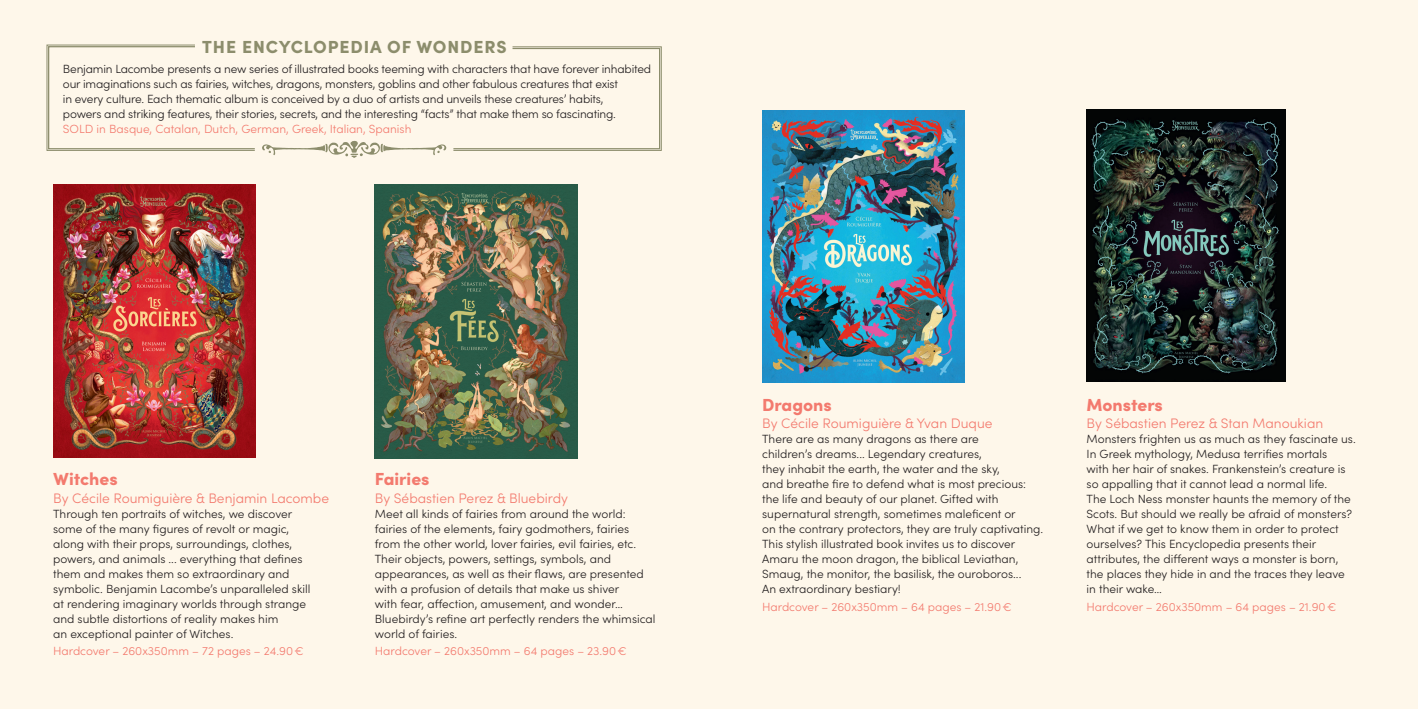
<style>
.page{position:relative;width:1418px;height:709px;background:#fff}
.page>*{position:absolute;margin:0;border:0;box-sizing:border-box;transform-origin:0 0}
.t1{font:900 17.5px "Sofia Pro";color:#f37a6e}
.t2{font:900 17.5px "Sofia Pro";letter-spacing:.05em;color:#8c8d6c}
.t3{font:300 13.75px "Sofia Pro";color:#f37a6e}
.t4{font:300 11.88px/15px "Sofia Pro";color:#231f20}
.t5{font:300 11.88px "Sofia Pro";color:#f37a6e}
</style>
<div class="page">
<div style="left:0;top:0;width:1417px;height:709px;background:#fef7ea"></div>
<svg style="left:262px;top:141px;width:184px;height:17px"></svg>
<svg style="left:453px;top:46px;width:208px;height:105px"></svg>
<svg style="left:47px;top:45px;width:208px;height:106px"></svg>
<img style="left:53px;top:185px;width:203px;height:272px">
<img style="left:762px;top:110px;width:202px;height:272px">
<img style="left:375px;top:184px;width:202px;height:274px">
<img style="left:1086px;top:110px;width:198px;height:272px">
<p class="t2" style="left:202px;top:33px;width:306px">THE ENCYCLOPEDIA OF WONDERS</p>
<p class="t4" style="left:63px;top:61px;width:590px">Benjamin Lacombe presents a new series of illustrated books teeming with characters that have forever inhabited our imaginations such as fairies, witches, dragons, monsters, goblins and other fabulous creatures that exist</p>
<p class="t4" style="left:63px;top:91px;width:542px">in every culture. Each thematic album is conceived by a duo of artists and unveils these creatures’ habits,</p>
<p class="t4" style="left:63px;top:106px;width:554px">powers and striking features, their stories, secrets, and the interesting “facts” that make them so fascinating.</p>
<p class="t5" style="left:63px;top:120px;width:350px">SOLD in Basque, Catalan, Dutch, German, Greek, Italian, Spanish</p>
<p class="t1" style="left:53px;top:465px;width:66px">Witches</p>
<p class="t3" style="left:53px;top:487px;width:277px">By Cécile Roumiguière &amp; Benjamin Lacombe</p>
<p class="t4" style="left:53px;top:505px;width:240px">Through ten portraits of witches, we discover</p>
<p class="t4" style="left:53px;top:520px;width:238px">some of the many figures of revolt or magic,</p>
<p class="t4" style="left:53px;top:535px;width:251px">along with their props, surroundings, clothes, powers, and animals ... everything that defines</p>
<p class="t4" style="left:53px;top:565px;width:238px">them and makes them so extraordinary and</p>
<p class="t4" style="left:53px;top:580px;width:259px">symbolic. Benjamin Lacombe’s unparalleled skill</p>
<p class="t4" style="left:53px;top:595px;width:254px">at rendering imaginary worlds through strange</p>
<p class="t4" style="left:53px;top:610px;width:227px">and subtle distortions of reality makes him</p>
<p class="t4" style="left:53px;top:625px;width:182px">an exceptional painter of Witches.</p>
<p class="t5" style="left:53px;top:642px;width:252px">Hardcover – 260x350mm – 72 pages – 24.90€</p>
<p class="t1" style="left:375px;top:465px;width:56px">Fairies</p>
<p class="t3" style="left:375px;top:487px;width:195px">By Sébastien Perez &amp; Bluebirdy</p>
<p class="t4" style="left:375px;top:505px;width:252px">Meet all kinds of fairies from around the world:</p>
<p class="t4" style="left:375px;top:520px;width:256px">fairies of the elements, fairy godmothers, fairies</p>
<p class="t4" style="left:375px;top:535px;width:263px">from the other world, lover fairies, evil fairies, etc.<br>Their objects, powers, settings, symbols, and</p>
<p class="t4" style="left:375px;top:565px;width:270px">appearances, as well as their flaws, are presented with a profusion of details that make us shiver</p>
<p class="t4" style="left:375px;top:595px;width:282px">with fear, affection, amusement, and wonder…<br>Bluebirdy’s refine art perfectly renders the whimsical world of fairies.</p>
<p class="t5" style="left:375px;top:642px;width:253px">Hardcover – 260x350mm – 64 pages – 23.90€</p>
<p class="t1" style="left:762px;top:390px;width:71px">Dragons</p>
<p class="t3" style="left:762px;top:413px;width:232px">By Cécile Roumiguière &amp; Yvan Duque</p>
<p class="t4" style="left:762px;top:431px;width:218px">There are as many dragons as there are</p>
<p class="t4" style="left:762px;top:446px;width:221px">children’s dreams... Legendary creatures,</p>
<p class="t4" style="left:762px;top:461px;width:239px">they inhabit the earth, the water and the sky,</p>
<p class="t4" style="left:762px;top:476px;width:265px">and breathe fire to defend what is most precious:</p>
<p class="t4" style="left:762px;top:491px;width:238px">the life and beauty of our planet. Gifted with</p>
<p class="t4" style="left:762px;top:506px;width:255px">supernatural strength, sometimes maleficent or</p>
<p class="t4" style="left:762px;top:521px;width:282px">on the contrary protectors, they are truly captivating.<br>This stylish illustrated book invites us to discover</p>
<p class="t4" style="left:762px;top:551px;width:261px">Amaru the moon dragon, the biblical Leviathan,<br>Smaug, the monitor, the basilisk, the ouroboros...</p>
<p class="t4" style="left:762px;top:581px;width:140px">An extraordinary bestiary!</p>
<p class="t5" style="left:762px;top:598px;width:251px">Hardcover – 260x350mm – 64 pages – 21.90€</p>
<p class="t1" style="left:1086px;top:390px;width:78px">Monsters</p>
<p class="t3" style="left:1086px;top:413px;width:238px">By Sébastien Perez &amp; Stan Manoukian</p>
<p class="t4" style="left:1086px;top:431px;width:271px">Monsters frighten us as much as they fascinate us.</p>
<p class="t4" style="left:1086px;top:446px;width:242px">In Greek mythology, Medusa terrifies mortals</p>
<p class="t4" style="left:1086px;top:461px;width:260px">with her hair of snakes. Frankenstein’s creature is</p>
<p class="t4" style="left:1086px;top:476px;width:242px">so appalling that it cannot lead a normal life.</p>
<p class="t4" style="left:1086px;top:491px;width:267px;text-align:justify">The Loch Ness monster haunts the memory of the Scots. But should we really be afraid of monsters?<br>What if we get to know them in order to protect</p>
<p class="t4" style="left:1086px;top:536px;width:231px">ourselves? This Encyclopedia presents their</p>
<p class="t4" style="left:1086px;top:551px;width:253px">attributes, the different ways a monster is born,</p>
<p class="t4" style="left:1086px;top:566px;width:260px">the places they hide in and the traces they leave</p>
<p class="t4" style="left:1086px;top:581px;width:77px">in their wake…</p>
<p class="t5" style="left:1086px;top:598px;width:251px">Hardcover – 260x350mm – 64 pages – 21.90€</p>
</div>
